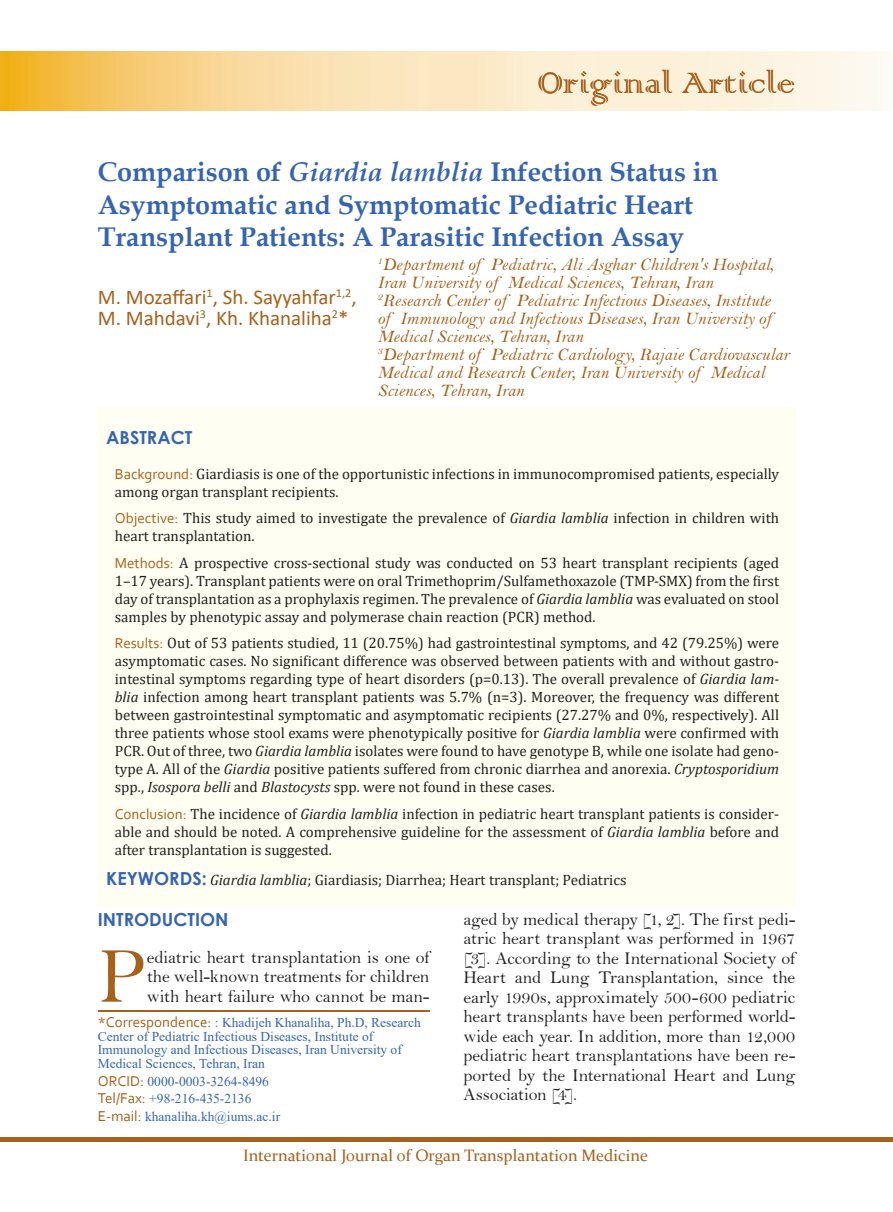
<style>
.page{position:relative;width:893px;height:1212px;background:#fff}
.page>*{position:absolute;margin:0;border:0;box-sizing:border-box;transform-origin:0 0}
.t1{font:79.65px "Bell";color:#a6611c}
.t2{font:39px "Colonna";color:#a6611c}
.t3{font:700 27px/32.4px "Book Antiqua";color:#3665b0}
.t4{font:21px/21px "Calibri";color:#a6611c}
.t5{font:18px/19.5px "Bell";letter-spacing:-.01em;color:#231f20;text-align:justify}
.t6{font:18px/18px "Bell MT Italic";color:#a6611c}
.t7{font:700 18px "Century Gothic";color:#3665b0}
.t8{font:16.5px "Constantia";color:#a6611c}
.t9{font:15px/18px "Cambria";color:#231f20;text-align:justify}
.t10{font:13.5px/13.5px "Times New Roman";color:#3665b0}
.s1{font-style:italic}
.s2{font-family:"Corbel";color:#a6611c}
.s3{font-family:"Century Gothic";font-weight:700;font-size:18px;color:#3665b0}
.s4{font-family:"Corbel";font-size:15px;color:#a6611c}
</style>
<div class="page">
<div style="left:0;top:1137px;width:893px;height:5px;background:#a6611c"></div>
<img style="left:0;top:52px;width:882px;height:59px">
<div style="left:98px;top:407px;width:698px;height:501px;background:#fffef2"></div>
<hr style="left:98px;top:1010px;width:332px;height:2px;background:#a6611c">
<h2 class="t2" style="left:538px;top:57px;width:259px">Original Article</h2>
<h3 class="t3" style="left:98px;top:156px;width:622px">Comparison of <span class="s1">Giardia lamblia</span> Infection Status in<br>Asymptomatic and Symptomatic Pediatric Heart<br>Transplant Patients: A Parasitic Infection Assay</h3>
<h3 class="t4" style="left:98px;top:286px;width:260px">M. Mozaffari<sup>1</sup>, Sh. Sayyahfar<sup>1,2</sup>,<br>M. Mahdavi<sup>3</sup>, Kh. Khanaliha<sup>2</sup>*</h3>
<p class="t6" style="left:377px;top:256px;width:414px"><sup>1</sup>Department of Pediatric, Ali Asghar Children's Hospital, Iran University of Medical Sciences, Tehran, Iran<br><sup>2</sup>Research Center of Pediatric Infectious Diseases, Institute<br>of Immunology and Infectious Diseases, Iran University of Medical Sciences, Tehran, Iran<br><sup>3</sup>Department of Pediatric Cardiology, Rajaie Cardiovascular Medical and Research Center, Iran University of Medical Sciences, Tehran, Iran</p>
<p class="t7" style="left:106px;top:423px;width:88px">ABSTRACT</p>
<p class="t9" style="left:115px;top:465px;width:666px"><span class="s2">Background:</span> Giardiasis is one of the opportunistic infections in immunocompromised patients, especially among organ transplant recipients.</p>
<p class="t9" style="left:115px;top:509px;width:666px"><span class="s2">Objective:</span> This study aimed to investigate the prevalence of <span class="s1">Giardia lamblia</span> infection in children with heart transplantation.</p>
<p class="t9" style="left:115px;top:554px;width:666px"><span class="s2">Methods:</span> A prospective cross-sectional study was conducted on 53 heart transplant recipients (aged 1–17 years). Transplant patients were on oral Trimethoprim/Sulfamethoxazole (TMP-SMX) from the first day of transplantation as a prophylaxis regimen. The prevalence of <span class="s1">Giardia lamblia</span> was evaluated on stool samples by phenotypic assay and polymerase chain reaction (PCR) method.</p>
<p class="t9" style="left:115px;top:634px;width:666px"><span class="s2">Results:</span> Out of 53 patients studied, 11 (20.75%) had gastrointestinal symptoms, and 42 (79.25%) were asymptomatic cases. No significant difference was observed between patients with and without gastro&shy;intestinal symptoms regarding type of heart disorders (p=0.13). The overall prevalence of <span class="s1">Giardia lam&shy;blia</span> infection among heart transplant patients was 5.7% (n=3). Moreover, the frequency was different between gastrointestinal symptomatic and asymptomatic recipients (27.27% and 0%, respectively). All three patients whose stool exams were phenotypically positive for <span class="s1">Giardia lamblia</span> were confirmed with PCR. Out of three, two <span class="s1">Giardia lamblia</span> isolates were found to have genotype B, while one isolate had geno&shy;type A. All of the <span class="s1">Giardia</span> positive patients suffered from chronic diarrhea and anorexia. <span class="s1">Cryptosporidium </span>spp., <span class="s1">Isospora belli</span> and <span class="s1">Blastocysts</span> spp. were not found in these cases.</p>
<p class="t9" style="left:115px;top:805px;width:666px"><span class="s2">Conclusion:</span> The incidence of <span class="s1">Giardia lamblia</span> infection in pediatric heart transplant patients is consider&shy;able and should be noted. A comprehensive guideline for the assessment of <span class="s1">Giardia lamblia</span> before and after transplantation is suggested.</p>
<p class="t9" style="left:106px;top:871px;width:522px"><span class="s3">KEYWORDS:</span> <span class="s1">Giardia lamblia</span>; Giardiasis; Diarrhea; Heart transplant; Pediatrics</p>
<p class="t7" style="left:98px;top:906px;width:129px">INTRODUCTION</p>
<h1 class="t1" style="left:98px;top:929px;width:50px">P</h1>
<p class="t5" style="left:147px;top:947px;width:284px">ediatric heart transplantation is one of the well-known treatments for children with heart failure who cannot be man-</p>
<p class="t10" style="left:98px;top:1016px;width:324px"><span class="s4">*Correspondence:</span> : Khadijeh Khanaliha, Ph.D, Research Center of Pediatric Infectious Diseases, Institute of Immunology and Infectious Diseases, Iran University of Medical Sciences, Tehran, Iran</p>
<p class="t10" style="left:98px;top:1072px;width:184px;line-height:17.7px"><span class="s4">ORCID:</span> 0000-0003-3264-8496<br><span class="s4">Tel/Fax:</span> +98-216-435-2136<br><span class="s4">E-mail:</span> khanaliha.kh@iums.ac.ir</p>
<p class="t5" style="left:463px;top:909px;width:333px">aged by medical therapy [1, 2]. The first pedi&shy;atric heart transplant was performed in 1967 [3]. According to the International Society of Heart and Lung Transplantation, since the early 1990s, approximately 500-600 pediatric heart transplants have been performed world&shy;wide each year. In addition, more than 12,000 pediatric heart transplantations have been re&shy;ported by the International Heart and Lung Association [4].</p>
<p class="t8" style="left:243px;top:1144px;width:406px">International Journal of Organ Transplantation Medicine</p>
</div>
